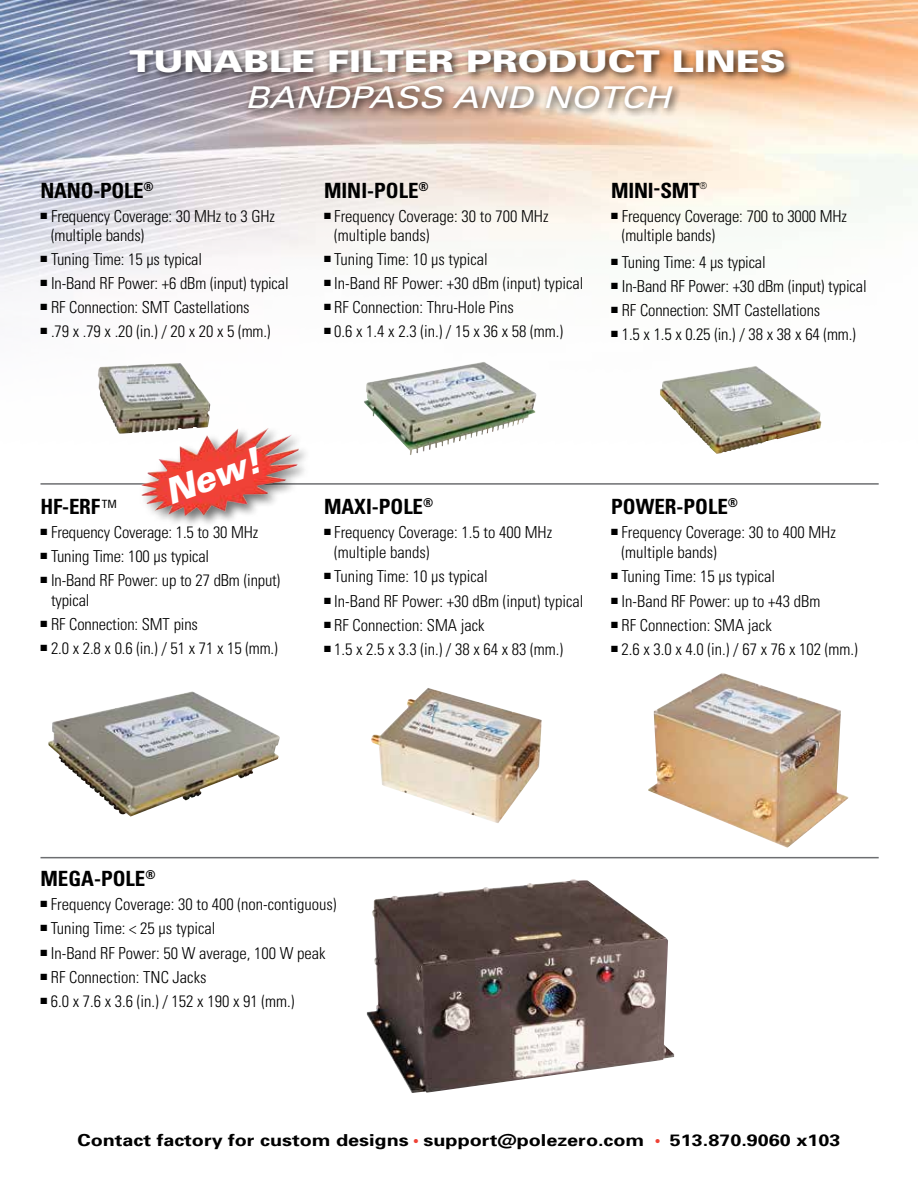
<style>
.page{position:relative;width:918px;height:1188px;background:#fff}
.page>*{position:absolute;margin:0;border:0;box-sizing:border-box;transform-origin:0 0}
.t1{font:italic 900 35.4px "Univers";color:#fff}
.t2{font:900 30px "Univers";color:#fff;scale:1.2 1}
.t3{font:italic 30px "Univers";color:#fff;scale:1.2 1}
.t4{font:700 condensed 21px "Univers";color:#000}
.t5{font:300 condensed 16.5px/19.5px "Univers";color:#000}
.t6{font:700 16.5px "Univers";color:#000;scale:1.2 1}
.s1{color:#ef4135}
</style>
<div class="page">
<img style="left:0;top:0;width:918px;height:406px">
<img style="left:371px;top:688px;width:171px;height:135px">
<img style="left:648px;top:673px;width:200px;height:175px">
<div style="left:125px;top:45px;width:669px;height:73px;background:#000;opacity:.75"></div>
<img style="left:48px;top:691px;width:197px;height:126px">
<div style="left:646px;top:352px;width:189px;height:115px;background:#fff"></div>
<img style="left:660px;top:366px;width:162px;height:88px">
<img style="left:98px;top:363px;width:112px;height:71px">
<img style="left:364px;top:362px;width:173px;height:93px">
<img style="left:367px;top:879px;width:307px;height:214px">
<hr style="left:40px;top:483px;width:839px;height:2px;background:#6d6e71">
<hr style="left:40px;top:857px;width:839px;height:1px;background:#6d6e71">
<div style="left:140px;top:426px;width:171px;height:103px;background:#000;opacity:.55"></div>
<img style="left:205px;top:428px;width:63px;height:21px">
<h2 class="t2" style="left:129px;top:43px;width:549px">TUNABLE FILTER PRODUCT LINES</h2>
<h2 class="t3" style="left:245px;top:79px;width:356px">BANDPASS AND NOTCH</h2>
<p class="t4" style="left:40px;top:177px;width:115px">NANO-POLE<sup>®</sup></p>
<p class="t5" style="left:51px;top:206px;width:225px;text-indent:-11px">■ Frequency Coverage: 30 MHz to 3 GHz (multiple bands)</p>
<p class="t5" style="left:40px;top:249px;width:163px">■ Tuning Time: 15 µs typical</p>
<p class="t5" style="left:40px;top:273px;width:250px">■ In-Band RF Power: +6 dBm (input) typical</p>
<p class="t5" style="left:40px;top:297px;width:211px">■ RF Connection: SMT Castellations</p>
<p class="t5" style="left:40px;top:321px;width:232px">■ .79 x .79 x .20 (in.) / 20 x 20 x 5 (mm.)</p>
<p class="t4" style="left:324px;top:177px;width:106px">MINI-POLE<sup>®</sup></p>
<p class="t5" style="left:334px;top:206px;width:216px;text-indent:-10px">■ Frequency Coverage: 30 to 700 MHz (multiple bands)</p>
<p class="t5" style="left:324px;top:249px;width:165px">■ Tuning Time: 10 µs typical</p>
<p class="t5" style="left:324px;top:273px;width:261px">■ In-Band RF Power: +30 dBm (input) typical</p>
<p class="t5" style="left:324px;top:297px;width:191px">■ RF Connection: Thru-Hole Pins</p>
<p class="t5" style="left:324px;top:321px;width:241px">■ 0.6 x 1.4 x 2.3 (in.) / 15 x 36 x 58 (mm.)</p>
<p class="t4" style="left:611px;top:177px;width:97px">MINI-SMT<sup>®</sup></p>
<p class="t5" style="left:622px;top:206px;width:227px;text-indent:-11px">■ Frequency Coverage: 700 to 3000 MHz (multiple bands)</p>
<p class="t5" style="left:611px;top:252px;width:156px">■ Tuning Time: 4 µs typical</p>
<p class="t5" style="left:611px;top:276px;width:257px">■ In-Band RF Power: +30 dBm (input) typical</p>
<p class="t5" style="left:611px;top:300px;width:211px">■ RF Connection: SMT Castellations</p>
<p class="t5" style="left:611px;top:324px;width:246px">■ 1.5 x 1.5 x 0.25 (in.) / 38 x 38 x 64 (mm.)</p>
<h1 class="t1" style="left:159px;top:472px;width:101px;rotate:-20deg">New!</h1>
<p class="t4" style="left:40px;top:494px;width:78px">HF-ERF <sup>TM</sup></p>
<p class="t5" style="left:40px;top:522px;width:219px">■ Frequency Coverage: 1.5 to 30 MHz</p>
<p class="t5" style="left:40px;top:546px;width:170px">■ Tuning Time: 100 µs typical</p>
<p class="t5" style="left:51px;top:570px;width:231px;text-indent:-11px">■ In-Band RF Power: up to 27 dBm (input) typical</p>
<p class="t5" style="left:40px;top:614px;width:159px">■ RF Connection: SMT pins</p>
<p class="t5" style="left:40px;top:638px;width:239px">■ 2.0 x 2.8 x 0.6 (in.) / 51 x 71 x 15 (mm.)</p>
<p class="t4" style="left:324px;top:494px;width:111px">MAXI-POLE<sup>®</sup></p>
<p class="t5" style="left:334px;top:522px;width:220px;text-indent:-10px">■ Frequency Coverage: 1.5 to 400 MHz (multiple bands)</p>
<p class="t5" style="left:324px;top:567px;width:165px">■ Tuning Time: 10 µs typical</p>
<p class="t5" style="left:324px;top:591px;width:261px">■ In-Band RF Power: +30 dBm (input) typical</p>
<p class="t5" style="left:324px;top:615px;width:162px">■ RF Connection: SMA jack</p>
<p class="t5" style="left:324px;top:640px;width:241px">■ 1.5 x 2.5 x 3.3 (in.) / 38 x 64 x 83 (mm.)</p>
<p class="t4" style="left:611px;top:494px;width:128px">POWER-POLE<sup>®</sup></p>
<p class="t5" style="left:622px;top:522px;width:216px;text-indent:-10px">■ Frequency Coverage: 30 to 400 MHz (multiple bands)</p>
<p class="t5" style="left:611px;top:567px;width:165px">■ Tuning Time: 15 µs typical</p>
<p class="t5" style="left:611px;top:591px;width:211px">■ In-Band RF Power: up to +43 dBm</p>
<p class="t5" style="left:611px;top:615px;width:162px">■ RF Connection: SMA jack</p>
<p class="t5" style="left:611px;top:640px;width:248px">■ 2.6 x 3.0 x 4.0 (in.) / 67 x 76 x 102 (mm.)</p>
<p class="t4" style="left:40px;top:865px;width:117px">MEGA-POLE<sup>®</sup></p>
<p class="t5" style="left:40px;top:894px;width:298px">■ Frequency Coverage: 30 to 400 (non-contiguous)</p>
<p class="t5" style="left:40px;top:919px;width:176px">■ Tuning Time: &lt; 25 µs typical</p>
<p class="t5" style="left:40px;top:943px;width:287px">■ In-Band RF Power: 50 W average, 100 W peak</p>
<p class="t5" style="left:40px;top:967px;width:168px">■ RF Connection: TNC Jacks</p>
<p class="t5" style="left:40px;top:991px;width:255px">■ 6.0 x 7.6 x 3.6 (in.) / 152 x 190 x 91 (mm.)</p>
<p class="t6" style="left:78px;top:1130px;width:637px">Contact factory for custom designs <span class="s1">•</span> support@polezero.com <span class="s1">•</span> 513.870.9060 x103</p>
</div>
